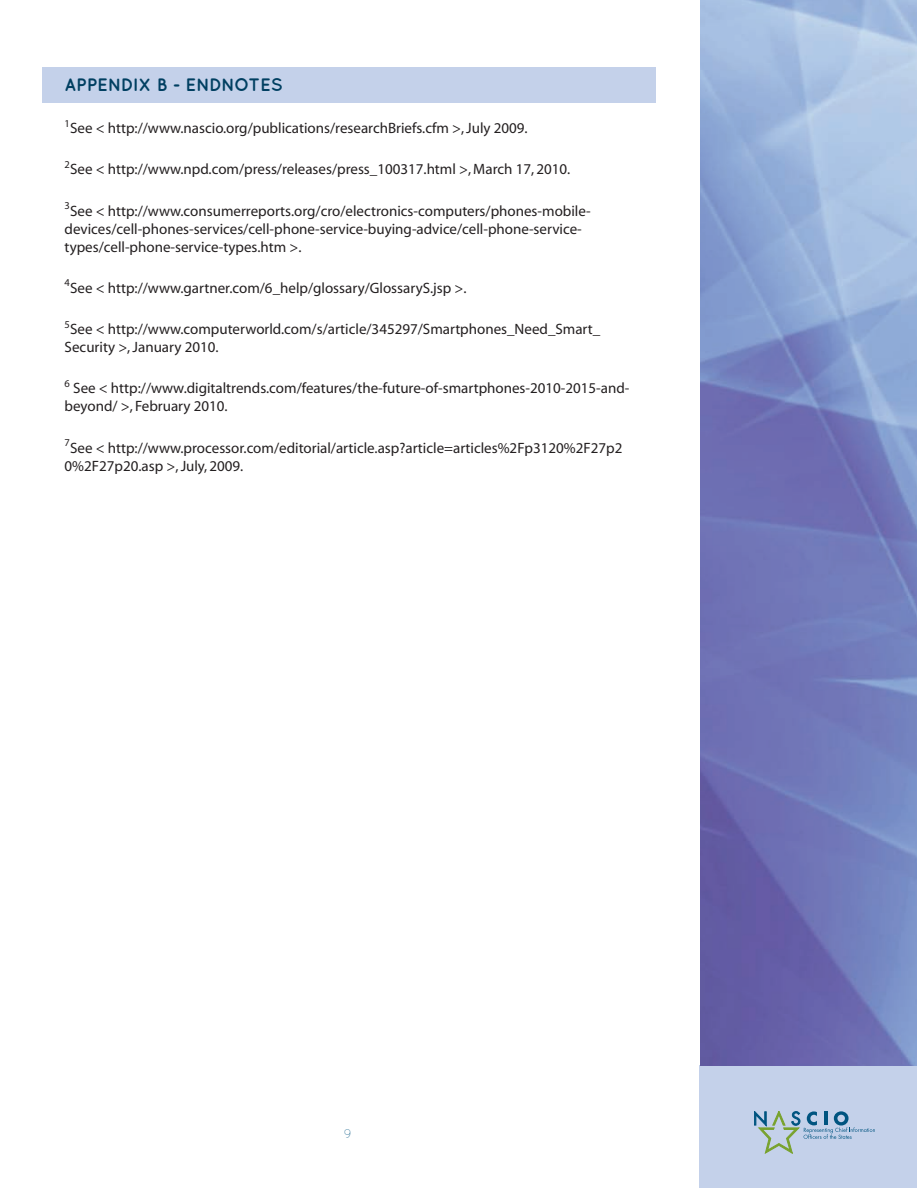
<style>
.page{position:relative;width:918px;height:1188px;background:#fff}
.page>*{position:absolute;margin:0;border:0;box-sizing:border-box;transform-origin:0 0}
.t1{font:700 18px "Quicksand";color:#003f61}
.t2{font:15px/18px "Myriad";color:#231f20}
.t3{font:300 12.6px "Quicksand";color:#005480}
</style>
<div class="page">
<div style="left:42px;top:67px;width:613px;height:36px;background:#c4d1ea"></div>
<div style="left:699px;top:1066px;width:218px;height:122px;background:#c4d1ea"></div>
<img style="left:700px;top:0;width:217px;height:1066px">
<svg style="left:754px;top:1111px;width:121px;height:42px"></svg>
<p class="t1" style="left:65px;top:79px;width:220px">APPENDIX B - ENDNOTES</p>
<p class="t2" style="left:65px;top:120px;width:465px"><sup>1</sup>See &lt; http://www.nascio.org/publications/researchBriefs.cfm &gt;, July 2009.</p>
<p class="t2" style="left:65px;top:162px;width:507px"><sup>2</sup>See &lt; http://www.npd.com/press/releases/press_100317.html &gt;, March 17, 2010.</p>
<p class="t2" style="left:65px;top:203px;width:527px"><sup>3</sup>See &lt; http://www.consumerreports.org/cro/electronics-computers/phones-mobile&shy;devices/cell-phones-services/cell-phone-service-buying-advice/cell-phone-service&shy;types/cell-phone-service-types.htm &gt;.</p>
<p class="t2" style="left:65px;top:280px;width:403px"><sup>4</sup>See &lt; http://www.gartner.com/6_help/glossary/GlossaryS.jsp &gt;.</p>
<p class="t2" style="left:65px;top:321px;width:537px"><sup>5</sup>See &lt; http://www.computerworld.com/s/article/345297/Smartphones_Need_Smart_<br>Security &gt;, January 2010.</p>
<p class="t2" style="left:65px;top:380px;width:566px"><sup>6</sup> See &lt; http://www.digitaltrends.com/features/the-future-of-smartphones-2010-2015-and&shy;beyond/ &gt;, February 2010.</p>
<p class="t2" style="left:65px;top:440px;width:559px"><sup>7</sup>See &lt; http://www.processor.com/editorial/article.asp?article=articles%2Fp3120%2F27p2<br>0%2F27p20.asp &gt;, July, 2009.</p>
<p class="t3" style="left:344px;top:1130px;width:10px">9</p>
</div>
